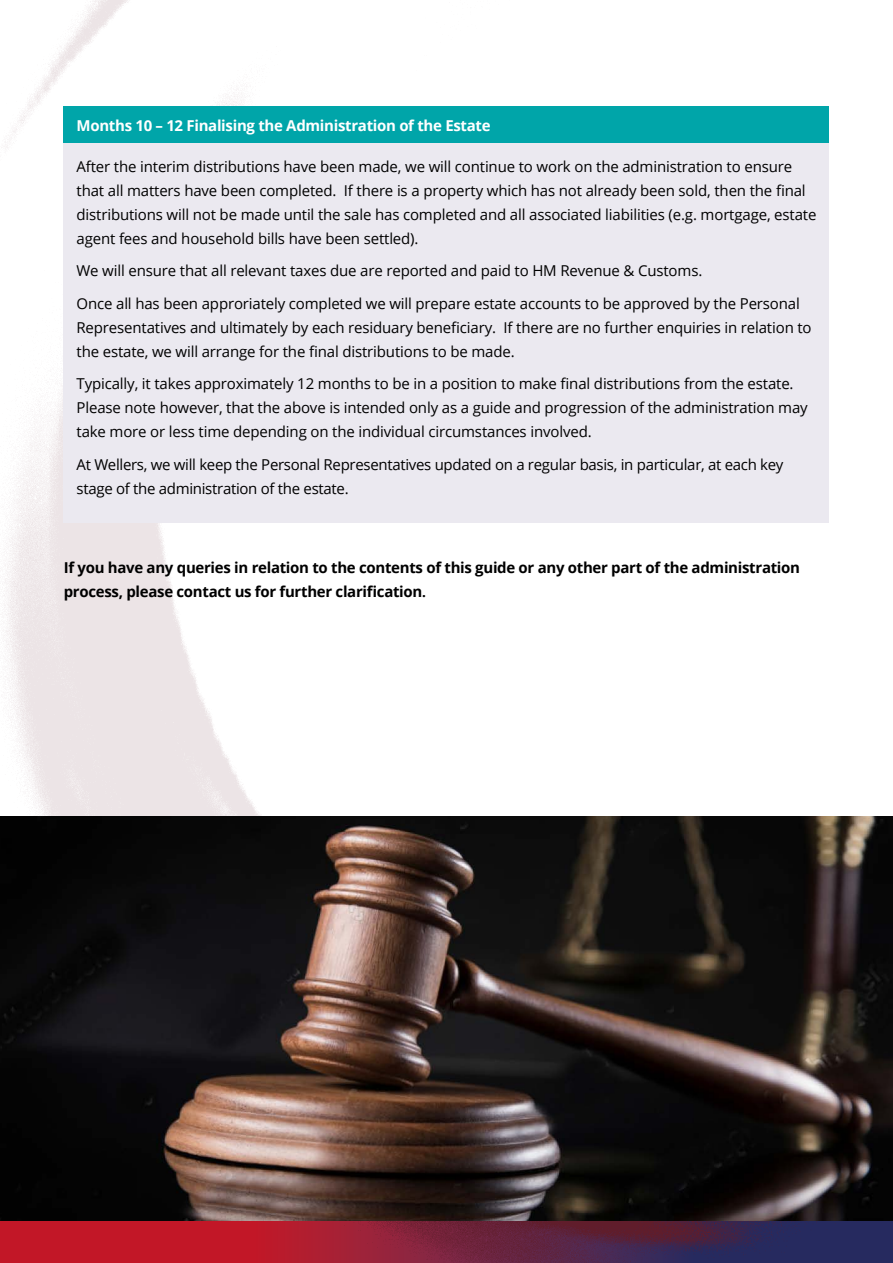
<style>
.page{position:relative;width:893px;height:1263px;background:#fff}
.page>*{position:absolute;margin:0;border:0;box-sizing:border-box;transform-origin:0 0}
.t1{font:15px/24px "Open Sans";letter-spacing:-.01em;color:#000}
.t2{font:700 15px/24px "Open Sans";letter-spacing:-.02em;color:#000}
.t3{font:700 15px "Open Sans";letter-spacing:-.02em;color:#fff}
.s1{font-size:13.5px}
</style>
<div class="page">
<img style="left:0;top:0;width:261px;height:816px">
<img style="left:0;top:816px;width:893px;height:447px">
<div style="left:64px;top:106px;width:765px;height:37px;background:#00a5a9"></div>
<div style="left:64px;top:143px;width:765px;height:380px;background:#ebe9f0"></div>
<p class="t3" style="left:77px;top:114px;width:416px">Months 10 – 12 Finalising the Administration of the Estate</p>
<p class="t1" style="left:77px;top:154px;width:741px">After the interim distributions have been made, we will continue to work on the administration to ensure that all matters have been completed. If there is a property which has not already been sold, then the final distributions will not be made until the sale has completed and all associated liabilities (e.g. mortgage, estate agent fees and household bills have been settled).</p>
<p class="t1" style="left:77px;top:254px;width:725px;line-height:32.5px">We will ensure that all relevant taxes due are reported and paid to HM Revenue &amp; Customs.<br>Once all has been approriately completed we will prepare estate accounts to be approved by the Personal</p>
<p class="t1" style="left:77px;top:315px;width:737px">Representatives and ultimately by each residuary beneficiary. If there are no further enquiries in relation to the estate, we will arrange for the final distributions to be made.</p>
<p class="t1" style="left:77px;top:371px;width:733px">Typically, it takes approximately 12 months to be in a position to make final distributions from the estate.<br>Please note however, that the above is intended only as a guide and progression of the administration may take more or less time depending on the individual circumstances involved.</p>
<p class="t1" style="left:77px;top:452px;width:708px">At Wellers, we will keep the Personal Representatives updated on a regular basis, in particular, at each key stage of the administration of the estate.</p>
<p class="t2" style="left:64px;top:555px;width:738px">If you have any queries in relation to the contents of this guide or any other part of the administration process, please contact us for further clarification<span class="s1">.</span></p>
</div>
